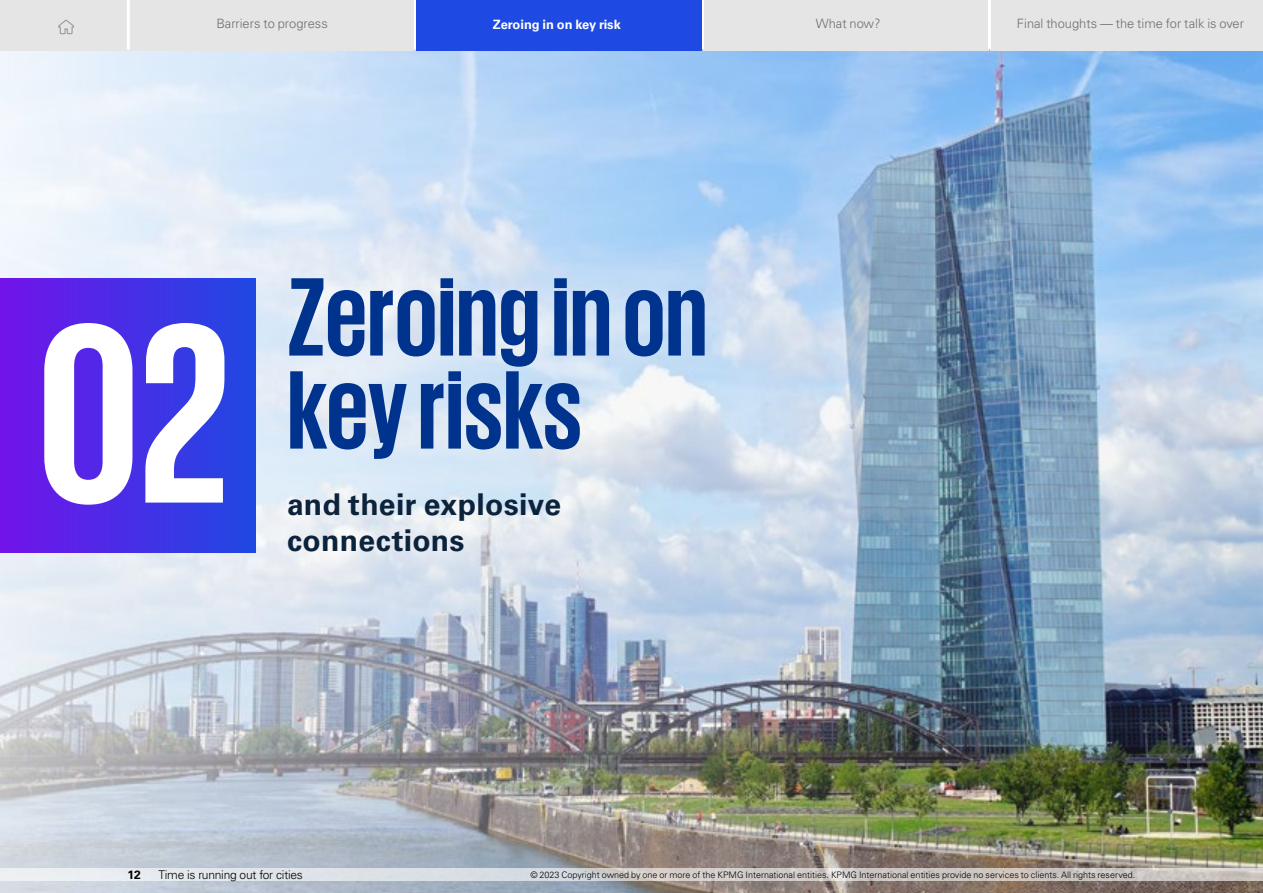
<style>
.page{position:relative;width:1263px;height:893px;background:#fff}
.page>*{position:absolute;margin:0;border:0;box-sizing:border-box;transform-origin:0 0}
.t1{font:700 261.75px "KPMG";color:#fff}
.t2{font:700 114px/93px "KPMG";letter-spacing:-.005em;color:#00338d}
.t3{font:700 30px "Univers LT Std";letter-spacing:.01em;color:#0c233c}
.t4{font:300 12.9px "Univers LT Std";color:#6d6e71}
.t5{font:700 12.9px "Univers LT Std";color:#fff}
.t6{font:300 12px "Univers LT Std";letter-spacing:-.02em;color:#000}
.t7{font:700 12px "Univers LT Std";color:#000}
.t8{font:300 9px "Univers LT Std";color:#000}
</style>
<div class="page">
<img style="left:0;top:49px;width:1263px;height:844px">
<div style="left:0;top:278px;width:256px;height:275px;background:linear-gradient(to right,#7213ea,#1f48e2)"></div>
<div style="left:0;top:0;width:128px;height:50px;background:#e5e5e5"></div>
<div style="left:129px;top:0;width:286px;height:50px;background:#e5e5e5"></div>
<div style="left:703px;top:0;width:286px;height:50px;background:#e5e5e5"></div>
<div style="left:990px;top:0;width:273px;height:50px;background:#e5e5e5"></div>
<svg style="left:58px;top:19px;width:17px;height:16px"></svg>
<hr style="left:127px;top:0;width:3px;height:49px;background:#fff">
<hr style="left:414px;top:0;width:3px;height:49px;background:#fff">
<hr style="left:701px;top:0;width:3px;height:49px;background:#fff">
<hr style="left:988px;top:0;width:3px;height:49px;background:#fff">
<div style="left:416px;top:0;width:286px;height:50px;background:#1e49e2"></div>
<svg style="left:0;top:868px;width:1263px;height:13px;background:#d7d6d6"></svg>
<h3 class="t4" style="left:217px;top:16px;width:113px">Barriers to progress</h3>
<h3 class="t5" style="left:493px;top:17px;width:129px">Zeroing in on key risk</h3>
<h3 class="t4" style="left:816px;top:16px;width:66px">What now?</h3>
<h3 class="t4" style="left:1017px;top:16px;width:229px">Final thoughts — the time for talk is over</h3>
<h1 class="t1" style="left:37px;top:282px;width:196px">02</h1>
<h2 class="t2" style="left:287px;top:267px;width:422px">Zeroing in on key risks</h2>
<h3 class="t3" style="left:287px;top:486px;width:275px">and their explosive</h3>
<h3 class="t3" style="left:287px;top:522px;width:179px">connections</h3>
<h3 class="t7" style="left:128px;top:868px;width:15px">12</h3>
<h3 class="t6" style="left:158px;top:868px;width:146px">Time is running out for cities</h3>
<p class="t8" style="left:530px;top:869px;width:606px">© 2023 Copyright owned by one or more of the KPMG International entities. KPMG International entities provide no services to clients. All rights reserved.</p>
</div>
